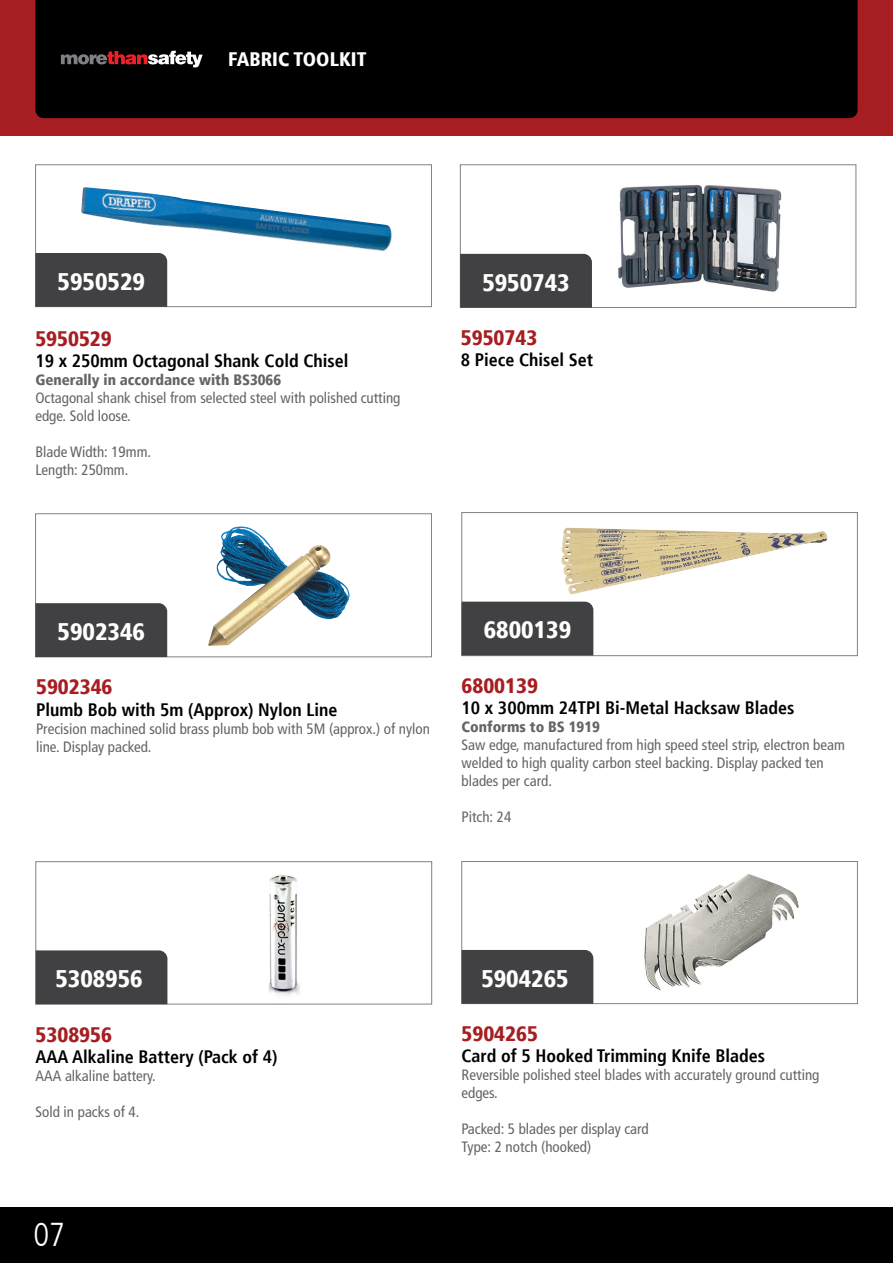
<style>
.page{position:relative;width:893px;height:1263px;background:#fff}
.page>*{position:absolute;margin:0;border:0;box-sizing:border-box;transform-origin:0 0}
.t1{font:300 condensed 33px "Frutiger LT";color:#fff}
.t2{font:900 condensed 24px "Frutiger";color:#fff}
.t3{font:900 condensed 21px "Frutiger";color:#a71e22}
.t4{font:900 condensed 19.5px "Frutiger";color:#fff}
.t5{font:700 condensed 18px "Frutiger";color:#000}
.t6{font:condensed 15px/18px "Frutiger LT";color:#636466}
.t7{font:900 condensed 15px "Frutiger LT";color:#636466}
</style>
<div class="page">
<div style="left:0;top:0;width:893px;height:136px;background:#a71e22"></div>
<div style="left:0;top:1208px;width:893px;height:55px;background:#000"></div>
<div style="left:35px;top:0;width:823px;height:118px;background:#000"></div>
<svg style="left:61px;top:51px;width:142px;height:16px;background:#614546"></svg>
<img style="left:644px;top:874px;width:155px;height:117px">
<div style="left:462px;top:861px;width:396px;height:143px;border:1px solid #808285"></div>
<div style="left:462px;top:950px;width:131px;height:54px;background:#414042"></div>
<img style="left:561px;top:531px;width:101px;height:63px">
<div style="left:462px;top:512px;width:396px;height:144px;border:1px solid #808285"></div>
<div style="left:462px;top:602px;width:131px;height:53px;background:#414042"></div>
<img style="left:208px;top:526px;width:142px;height:120px">
<div style="left:35px;top:513px;width:397px;height:144px;border:1px solid #808285"></div>
<div style="left:35px;top:603px;width:132px;height:54px;background:#414042"></div>
<img style="left:81px;top:187px;width:311px;height:64px">
<div style="left:35px;top:165px;width:397px;height:142px;border:1px solid #808285"></div>
<div style="left:35px;top:253px;width:132px;height:54px;background:#414042"></div>
<img style="left:618px;top:185px;width:164px;height:107px">
<div style="left:460px;top:165px;width:396px;height:143px;border:1px solid #808285"></div>
<div style="left:460px;top:254px;width:132px;height:54px;background:#414042"></div>
<img style="left:268px;top:874px;width:32px;height:121px">
<div style="left:36px;top:861px;width:396px;height:143px;border:1px solid #808285"></div>
<div style="left:36px;top:950px;width:131px;height:54px;background:#414042"></div>
<h3 class="t4" style="left:228px;top:48px;width:140px">FABRIC TOOLKIT</h3>
<h2 class="t2" style="left:58px;top:267px;width:89px">5950529</h2>
<h3 class="t3" style="left:35px;top:326px;width:78px">5950529</h3>
<p class="t5" style="left:35px;top:351px;width:314px">19 x 250mm Octagonal Shank Cold Chisel</p>
<p class="t7" style="left:35px;top:371px;width:247px">Generally in accordance with BS3066</p>
<p class="t6" style="left:35px;top:389px;width:367px">Octagonal shank chisel from selected steel with polished cutting edge. Sold loose.</p>
<p class="t6" style="left:35px;top:443px;width:117px">Blade Width: 19mm.<br>Length: 250mm.</p>
<h2 class="t2" style="left:482px;top:268px;width:89px">5950743</h2>
<h3 class="t3" style="left:461px;top:325px;width:78px">5950743</h3>
<p class="t5" style="left:461px;top:349px;width:134px">8 Piece Chisel Set</p>
<h2 class="t2" style="left:58px;top:617px;width:89px">5902346</h2>
<h2 class="t2" style="left:484px;top:616px;width:89px">6800139</h2>
<h3 class="t3" style="left:36px;top:674px;width:78px">5902346</h3>
<p class="t5" style="left:36px;top:699px;width:303px">Plumb Bob with 5m (Approx) Nylon Line</p>
<p class="t6" style="left:36px;top:720px;width:395px">Precision machined solid brass plumb bob with 5M (approx.) of nylon line. Display packed.</p>
<h3 class="t3" style="left:462px;top:672px;width:78px">6800139</h3>
<p class="t5" style="left:462px;top:697px;width:334px">10 x 300mm 24TPI Bi-Metal Hacksaw Blades</p>
<p class="t7" style="left:462px;top:718px;width:140px">Conforms to BS 1919</p>
<p class="t6" style="left:462px;top:736px;width:385px">Saw edge, manufactured from high speed steel strip, electron beam welded to high quality carbon steel backing. Display packed ten blades per card.</p>
<p class="t6" style="left:462px;top:808px;width:51px">Pitch: 24</p>
<h2 class="t2" style="left:55px;top:964px;width:89px">5308956</h2>
<h3 class="t3" style="left:36px;top:1022px;width:78px">5308956</h3>
<p class="t5" style="left:36px;top:1046px;width:243px">AAA Alkaline Battery (Pack of 4)</p>
<p class="t6" style="left:36px;top:1067px;width:122px">AAA alkaline battery.</p>
<p class="t6" style="left:36px;top:1103px;width:105px">Sold in packs of 4.</p>
<h1 class="t1" style="left:33px;top:1216px;width:33px">07</h1>
<h2 class="t2" style="left:481px;top:964px;width:89px">5904265</h2>
<h3 class="t3" style="left:462px;top:1021px;width:78px">5904265</h3>
<p class="t5" style="left:462px;top:1045px;width:305px">Card of 5 Hooked Trimming Knife Blades</p>
<p class="t6" style="left:462px;top:1066px;width:359px">Reversible polished steel blades with accurately ground cutting edges.</p>
<p class="t6" style="left:462px;top:1120px;width:189px">Packed: 5 blades per display card<br>Type: 2 notch (hooked)</p>
</div>
